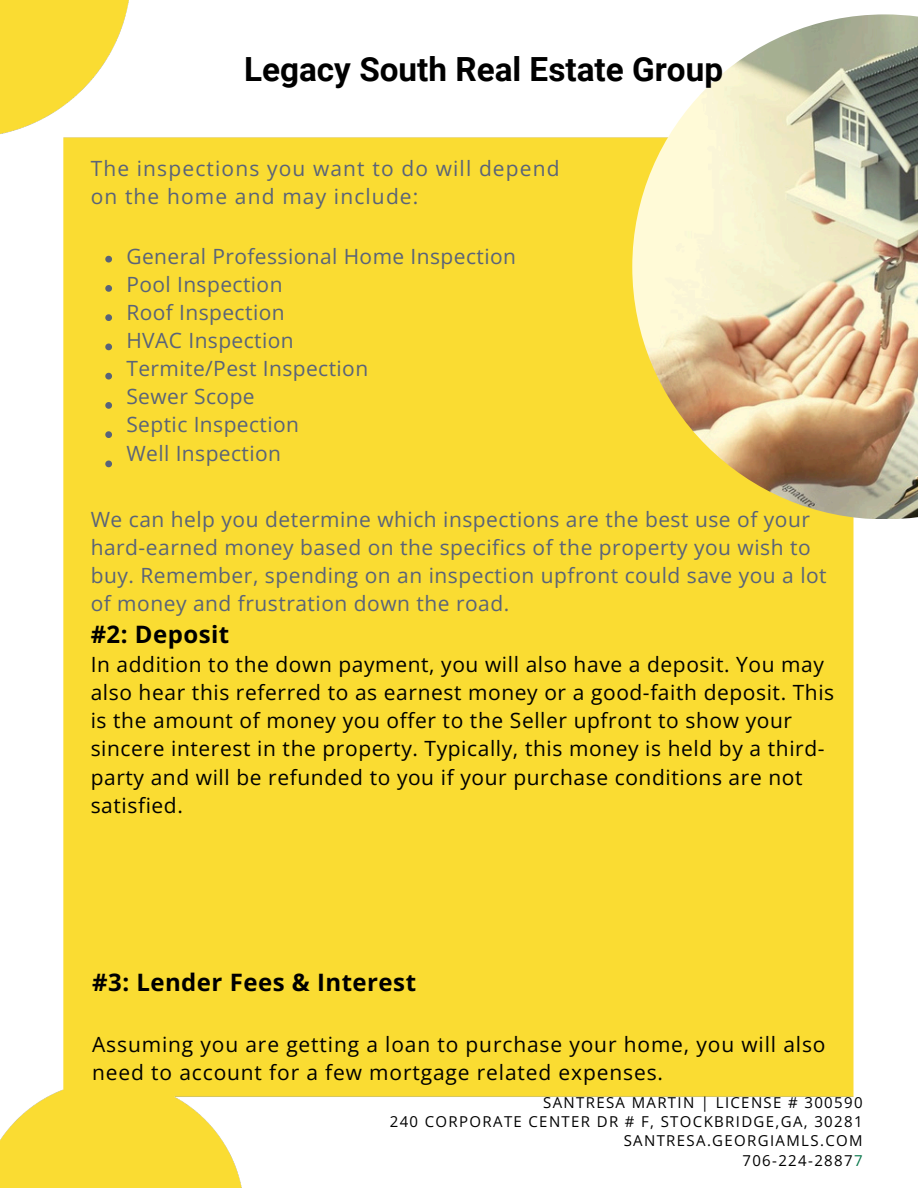
<style>
.page{position:relative;width:918px;height:1188px;background:#fff}
.page>*{position:absolute;margin:0;border:0;box-sizing:border-box;transform-origin:0 0}
.t1{font:700 33.3px "Roboto";color:#000}
.t2{font:700 24px "Open Sans";letter-spacing:.02em;color:#000}
.t3{font:21px/28.2px "Open Sans";letter-spacing:.03em;color:#000}
.t4{font:21px/28.2px "Open Sans";letter-spacing:.025em;color:#596379}
.t5{font:21px/28.2px "Open Sans";letter-spacing:.055em;color:#596379}
.t6{font:15px/19.2px "Open Sans";letter-spacing:.09em;color:#000;text-align:right}
.s1{color:#07764a}
</style>
<div class="page">
<img style="left:0;top:0;width:854px;height:1188px">
<img style="left:632px;top:14px;width:286px;height:505px">
<svg style="left:105px;top:256px;width:7px;height:7px"></svg>
<svg style="left:105px;top:285px;width:7px;height:7px"></svg>
<svg style="left:105px;top:314px;width:7px;height:7px"></svg>
<svg style="left:105px;top:344px;width:7px;height:6px"></svg>
<svg style="left:105px;top:373px;width:7px;height:7px"></svg>
<svg style="left:105px;top:402px;width:7px;height:7px"></svg>
<svg style="left:105px;top:431px;width:7px;height:7px"></svg>
<svg style="left:105px;top:461px;width:7px;height:6px"></svg>
<h1 class="t1" style="left:244px;top:50px;width:481px">Legacy South Real Estate Group</h1>
<h3 class="t5" style="left:91px;top:154px;width:470px">The inspections you want to do will depend on the home and may include:</h3>
<h3 class="t4" style="left:126px;top:241px;width:391px">General Professional Home Inspection<br>Pool Inspection<br>Roof Inspection<br>HVAC Inspection<br>Termite/Pest Inspection<br>Sewer Scope<br>Septic Inspection<br>Well Inspection</h3>
<h3 class="t4" style="left:91px;top:505px;width:738px">We can help you determine which inspections are the best use of your hard-earned money based on the specifics of the property you wish to buy. Remember, spending on an inspection upfront could save you a lot of money and frustration down the road.</h3>
<h3 class="t2" style="left:91px;top:617px;width:140px">#2: Deposit</h3>
<h3 class="t3" style="left:91px;top:650px;width:745px">In addition to the down payment, you will also have a deposit. You may also hear this referred to as earnest money or a good-faith deposit. This is the amount of money you offer to the Seller upfront to show your sincere interest in the property. Typically, this money is held by a third&shy;party and will be refunded to you if your purchase conditions are not satisfied.</h3>
<h3 class="t2" style="left:92px;top:965px;width:325px">#3: Lender Fees &amp; Interest</h3>
<h2 class="t3" style="left:92px;top:1030px;width:735px">Assuming you are getting a loan to purchase your home, you will also need to account for a few mortgage related expenses.</h2>
<p class="t6" style="left:390px;top:1093px;width:474px">SANTRESA MARTIN | LICENSE # 300590<br>240 CORPORATE CENTER DR # F, STOCKBRIDGE,GA, 30281<br>SANTRESA.GEORGIAMLS.COM<br>706-224-2887<span class="s1">7</span></p>
</div>
